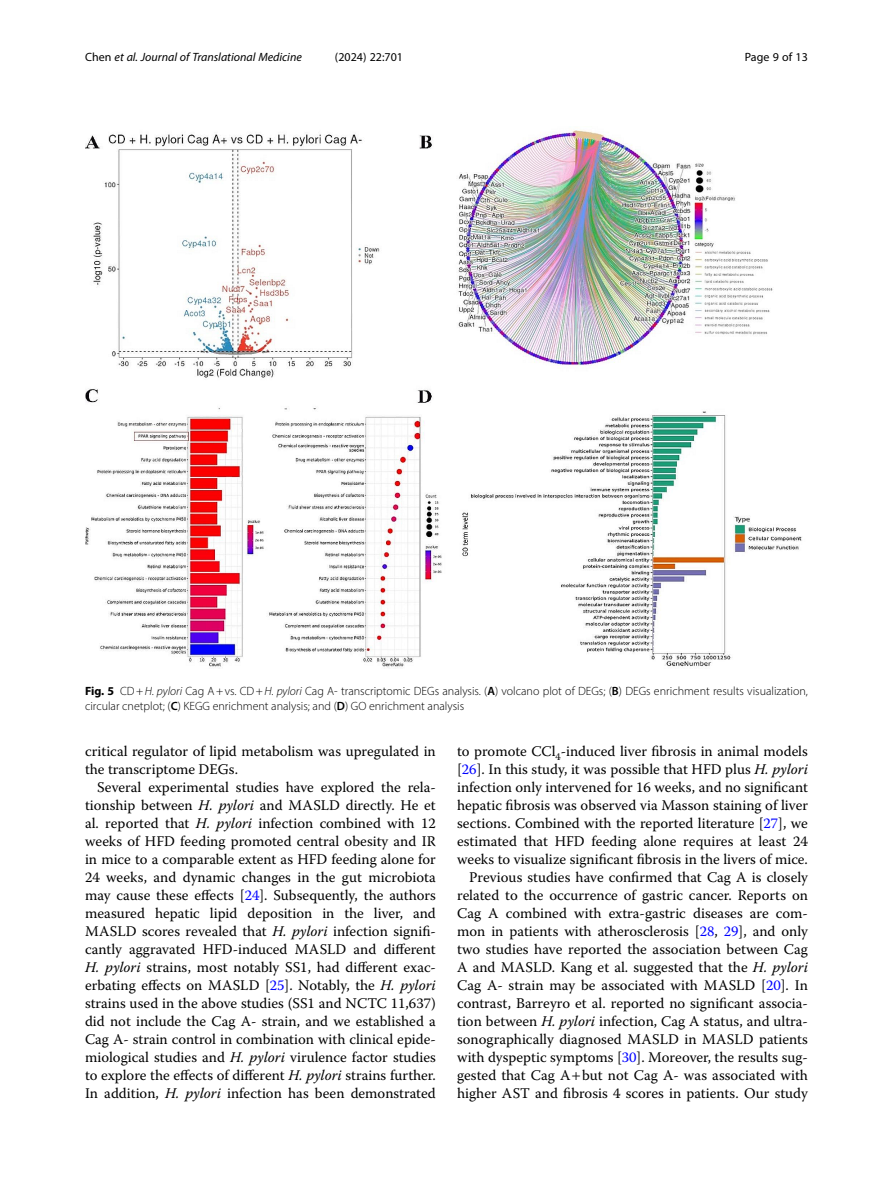
<style>
.page{position:relative;width:893px;height:1191px;background:#fff}
.page>*{position:absolute;margin:0;border:0;box-sizing:border-box;transform-origin:0 0}
.Body_Text_Indent{font:14.7px/18px "Warnock Pro";color:#000;text-align:justify}
.Figure_Caption{font:300 12px/15px "Myriad Pro";color:#000}
.t1{font:italic 12px "Myriad Pro";color:#000}
.t2{font:12px "Myriad Pro";color:#000}
.s1{font-style:normal}
.s2{font-weight:700}
.s3{font-style:italic}
.s4{font-weight:600}
.s5{color:#00f}
</style>
<div class="page">
<img style="left:85px;top:130px;width:717px;height:538px">
<p class="t1" style="left:85px;top:50px;width:218px"><span class="s1">Chen</span> et al. Journal of Translational Medicine</p>
<p class="t2" style="left:335px;top:50px;width:70px">(2024) 22:701</p>
<p class="t2" style="left:745px;top:50px;width:65px">Page 9 of 13</p>
<p class="Figure_Caption" style="left:85px;top:683px;width:724px"><span class="s2">Fig. 5</span> CD+<span class="s3">H. pylori</span> Cag A+vs. CD+<span class="s3">H. pylori</span> Cag A- transcriptomic DEGs analysis. (<span class="s4">A</span>) volcano plot of DEGs; (<span class="s4">B</span>) DEGs enrichment results visualization, circular cnetplot; (<span class="s4">C</span>) KEGG enrichment analysis; and (<span class="s4">D</span>) GO enrichment analysis</p>
<p class="Body_Text_Indent" style="left:85px;top:742px;width:352px">critical regulator of lipid metabolism was upregulated in the transcriptome DEGs.</p>
<p class="Body_Text_Indent" style="left:85px;top:778px;width:352px;text-indent:12px">Several experimental studies have explored the rela&shy;tionship between <span class="s3">H. pylori</span> and MASLD directly. He et al. reported that <span class="s3">H. pylori</span> infection combined with 12 weeks of HFD feeding promoted central obesity and IR in mice to a comparable extent as HFD feeding alone for 24 weeks, and dynamic changes in the gut microbiota may cause these effects [<span class="s5">24</span>]. Subsequently, the authors measured hepatic lipid deposition in the liver, and MASLD scores revealed that <span class="s3">H. pylori</span> infection signifi&shy;cantly aggravated HFD-induced MASLD and different <span class="s3">H. pylori</span> strains, most notably SS1, had different exac&shy;erbating effects on MASLD [<span class="s5">25</span>]. Notably, the <span class="s3">H. pylori </span>strains used in the above studies (SS1 and NCTC 11,637) did not include the Cag A- strain, and we established a Cag A- strain control in combination with clinical epide&shy;miological studies and <span class="s3">H. pylori</span> virulence factor studies to explore the effects of different <span class="s3">H. pylori</span> strains further.<br>In addition, <span class="s3">H. pylori</span> infection has been demonstrated</p>
<p class="Body_Text_Indent" style="left:457px;top:742px;width:352px">to promote CCl<sub>4</sub>-induced liver fibrosis in animal models [<span class="s5">26</span>]. In this study, it was possible that HFD plus <span class="s3">H. pylori </span>infection only intervened for 16 weeks, and no significant hepatic fibrosis was observed via Masson staining of liver sections. Combined with the reported literature [<span class="s5">27</span>], we estimated that HFD feeding alone requires at least 24 weeks to visualize significant fibrosis in the livers of mice.</p>
<p class="Body_Text_Indent" style="left:457px;top:868px;width:352px;text-indent:12px">Previous studies have confirmed that Cag A is closely related to the occurrence of gastric cancer. Reports on Cag A combined with extra-gastric diseases are com&shy;mon in patients with atherosclerosis [<span class="s5">28</span>, <span class="s5">29</span>], and only two studies have reported the association between Cag A and MASLD. Kang et al. suggested that the <span class="s3">H. pylori </span>Cag A- strain may be associated with MASLD [<span class="s5">20</span>]. In contrast, Barreyro et al. reported no significant associa&shy;tion between <span class="s3">H. pylori</span> infection, Cag A status, and ultra&shy;sonographically diagnosed MASLD in MASLD patients with dyspeptic symptoms [<span class="s5">30</span>]. Moreover, the results sug&shy;gested that Cag A but not Cag A- was associated with higher AST and fibrosis 4 scores in patients. Our study</p>
</div>
